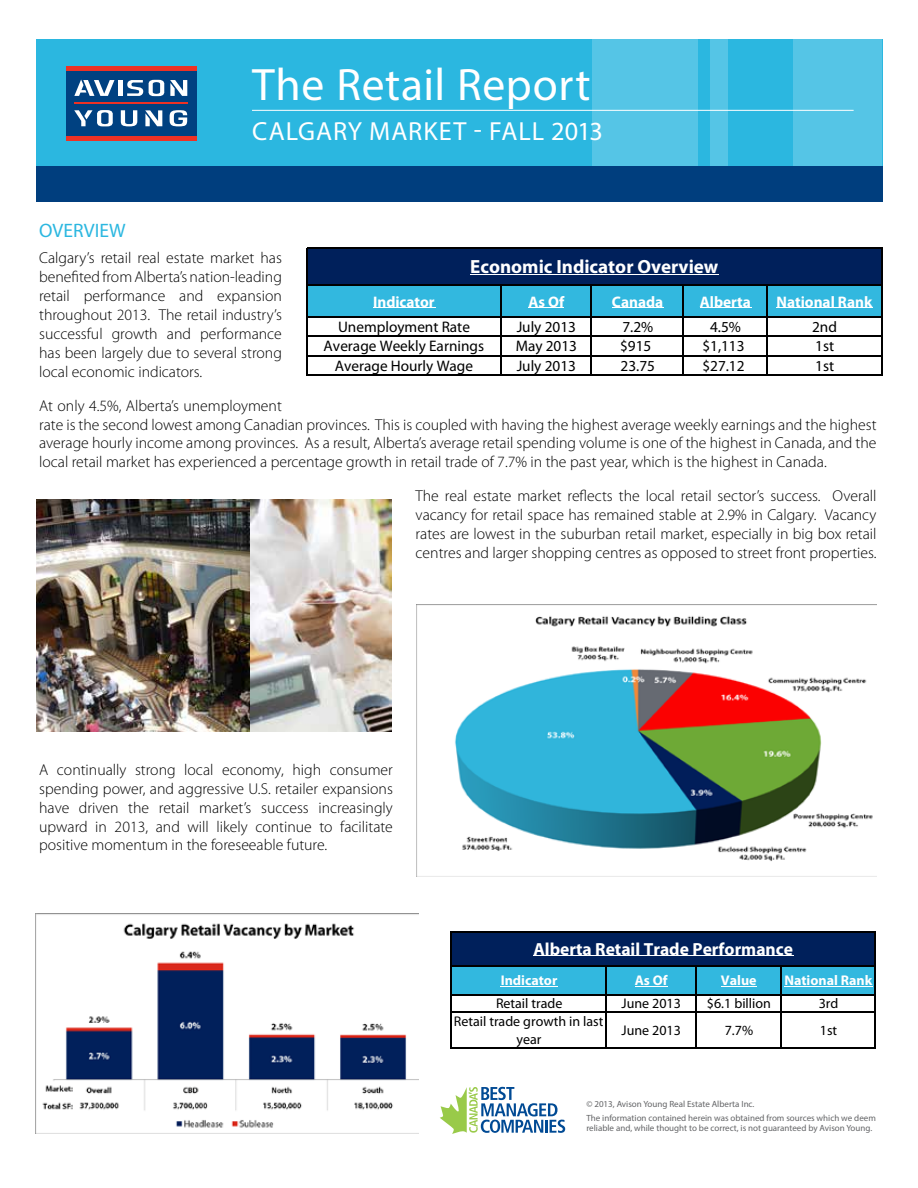
<style>
.page{position:relative;width:918px;height:1188px;background:#fff}
.page>*{position:absolute;margin:0;border:0;box-sizing:border-box;transform-origin:0 0}
.t1{font:45.6px "Myriad Pro";letter-spacing:.015em;color:#fff}
.t2{font:26.25px "Myriad Pro";letter-spacing:.03em;color:#fff}
.t3{font:19.5px "Myriad Pro";color:#2bb7e0}
.t4{font:700 19.05px "Myriad Pro";color:#fff}
.t5{font:700 17.55px "Myriad Pro";color:#fff}
.t6{font:300 15.75px/18.9px "Myriad Pro";color:#000;text-align:justify}
.t7{font:15.3px "Myriad Pro";color:#000}
.t8{font:700 15.3px "Myriad Pro";color:#fff}
.t9{font:14.1px/18px "Myriad Pro";color:#000;text-align:center}
.t10{font:700 14.1px "Myriad Pro";color:#fff}
.t11{font:9px/14.2px "Myriad Pro";color:#636466}
</style>
<div class="page">
<div style="left:36px;top:39px;width:846px;height:128px;background:#2bb7e0"></div>
<div style="left:711px;top:39px;width:17px;height:128px;background:#55c5e6"></div>
<div style="left:794px;top:39px;width:88px;height:128px;background:#55c5e6"></div>
<div style="left:592px;top:39px;width:105px;height:128px;background:#55c5e6"></div>
<div style="left:66px;top:70px;width:131px;height:66px;background:#004181"></div>
<hr style="left:118px;top:80px;width:4px;height:16px;background:#fff">
<svg style="left:127px;top:80px;width:60px;height:16px"></svg>
<svg style="left:145px;top:110px;width:17px;height:16px"></svg>
<svg style="left:74px;top:80px;width:40px;height:16px"></svg>
<svg style="left:74px;top:110px;width:39px;height:16px"></svg>
<svg style="left:121px;top:110px;width:16px;height:16px"></svg>
<svg style="left:170px;top:110px;width:17px;height:16px"></svg>
<hr style="left:66px;top:136px;width:131px;height:4px;background:#ee3124">
<hr style="left:66px;top:66px;width:131px;height:4px;background:#ee3124">
<hr style="left:74px;top:103px;width:113px;height:1px;background:#ee3124">
<hr style="left:252px;top:110px;width:602px;height:1px;background:#fff">
<div style="left:36px;top:166px;width:846px;height:36px;background:#003e7e"></div>
<div style="left:452px;top:932px;width:423px;height:34px;background:#00205b"></div>
<div style="left:452px;top:966px;width:423px;height:29px;background:#32b8df"></div>
<hr style="left:501px;top:986px;width:57px;height:1px;background:#fff">
<hr style="left:635px;top:986px;width:33px;height:1px;background:#fff">
<hr style="left:721px;top:986px;width:36px;height:1px;background:#fff">
<hr style="left:784px;top:986px;width:89px;height:1px;background:#fff">
<hr style="left:533px;top:956px;width:261px;height:1px;background:#fff">
<hr style="left:451px;top:931px;width:1px;height:118px;background:#000">
<hr style="left:874px;top:932px;width:1px;height:117px;background:#000">
<hr style="left:605px;top:966px;width:2px;height:83px;background:#000">
<hr style="left:695px;top:966px;width:1px;height:83px;background:#000">
<hr style="left:781px;top:966px;width:1px;height:83px;background:#000">
<hr style="left:452px;top:931px;width:423px;height:1px;background:#000">
<hr style="left:452px;top:965px;width:423px;height:1px;background:#000">
<hr style="left:452px;top:994px;width:423px;height:1px;background:#000">
<hr style="left:452px;top:1012px;width:423px;height:1px;background:#000">
<hr style="left:452px;top:1048px;width:423px;height:1px;background:#000">
<div style="left:307px;top:249px;width:575px;height:37px;background:#00205b"></div>
<div style="left:307px;top:285px;width:575px;height:32px;background:#32b8df"></div>
<hr style="left:373px;top:307px;width:62px;height:1px;background:#fff">
<hr style="left:528px;top:307px;width:36px;height:1px;background:#fff">
<hr style="left:612px;top:307px;width:52px;height:1px;background:#fff">
<hr style="left:700px;top:307px;width:51px;height:1px;background:#fff">
<hr style="left:777px;top:307px;width:96px;height:1px;background:#fff">
<hr style="left:470px;top:274px;width:249px;height:1px;background:#fff">
<hr style="left:306px;top:248px;width:1px;height:128px;background:#000">
<hr style="left:881px;top:249px;width:1px;height:127px;background:#000">
<hr style="left:500px;top:286px;width:1px;height:90px;background:#000">
<hr style="left:590px;top:286px;width:2px;height:90px;background:#000">
<hr style="left:683px;top:286px;width:1px;height:90px;background:#000">
<hr style="left:766px;top:286px;width:1px;height:90px;background:#000">
<hr style="left:307px;top:248px;width:575px;height:1px;background:#000">
<hr style="left:307px;top:285px;width:575px;height:1px;background:#000">
<hr style="left:307px;top:316px;width:575px;height:1px;background:#000">
<hr style="left:307px;top:336px;width:575px;height:1px;background:#000">
<hr style="left:307px;top:355px;width:575px;height:1px;background:#000">
<hr style="left:307px;top:374px;width:575px;height:2px;background:#000">
<img style="left:35px;top:913px;width:384px;height:221px">
<img style="left:417px;top:604px;width:460px;height:257px">
<img style="left:36px;top:499px;width:213px;height:232px">
<img style="left:251px;top:499px;width:141px;height:232px">
<svg style="left:440px;top:1087px;width:125px;height:47px"></svg>
<h1 class="t1" style="left:252px;top:57px;width:340px">The Retail Report</h1>
<h2 class="t2" style="left:252px;top:115px;width:352px">CALGARY MARKET - FALL 2013</h2>
<p class="t3" style="left:39px;top:218px;width:88px">OVERVIEW</p>
<p class="t6" style="left:39px;top:248px;width:244px">Calgary’s retail real estate market has benefited from Alberta’s nation-leading retail performance and expansion throughout 2013. The retail industry’s successful growth and performance has been largely due to several strong local economic indicators.</p>
<p class="t6" style="left:39px;top:396px;width:839px;text-align:left">At only 4.5%, Alberta’s unemployment<br>rate is the second lowest among Canadian provinces. This is coupled with having the highest average weekly earnings and the highest average hourly income among provinces. As a result, Alberta’s average retail spending volume is one of the highest in Canada, and the local retail market has experienced a percentage growth in retail trade of 7.7% in the past year, which is the highest in Canada.</p>
<p class="t6" style="left:416px;top:486px;width:462px">The real estate market reflects the local retail sector’s success. Overall vacancy for retail space has remained stable at 2.9% in Calgary. Vacancy rates are lowest in the suburban retail market, especially in big box retail centres and larger shopping centres as opposed to street front properties.</p>
<p class="t4" style="left:470px;top:256px;width:250px">Economic Indicator Overview</p>
<p class="t8" style="left:373px;top:292px;width:63px">Indicator</p>
<p class="t8" style="left:528px;top:292px;width:37px">As Of</p>
<p class="t8" style="left:612px;top:292px;width:53px">Canada</p>
<p class="t8" style="left:700px;top:292px;width:52px">Alberta</p>
<p class="t8" style="left:777px;top:292px;width:97px">National Rank</p>
<p class="t7" style="left:338px;top:321px;width:133px">Unemployment Rate</p>
<p class="t7" style="left:517px;top:321px;width:61px">July 2013</p>
<p class="t7" style="left:622px;top:321px;width:32px">7.2%</p>
<p class="t7" style="left:710px;top:321px;width:32px">4.5%</p>
<p class="t7" style="left:812px;top:321px;width:26px">2nd</p>
<p class="t7" style="left:324px;top:340px;width:162px">Average Weekly Earnings</p>
<p class="t7" style="left:516px;top:340px;width:63px">May 2013</p>
<p class="t7" style="left:620px;top:340px;width:33px">$915</p>
<p class="t7" style="left:702px;top:340px;width:44px">$1,113</p>
<p class="t7" style="left:815px;top:340px;width:20px">1st</p>
<p class="t7" style="left:335px;top:359px;width:140px">Average Hourly Wage</p>
<p class="t7" style="left:517px;top:359px;width:61px">July 2013</p>
<p class="t7" style="left:621px;top:359px;width:36px">23.75</p>
<p class="t7" style="left:702px;top:359px;width:44px">$27.12</p>
<p class="t7" style="left:815px;top:359px;width:20px">1st</p>
<p class="t6" style="left:39px;top:760px;width:355px">A continually strong local economy, high consumer spending power, and aggressive U.S. retailer expansions have driven the retail market’s success increasingly upward in 2013, and will likely continue to facilitate positive momentum in the foreseeable future.</p>
<p class="t5" style="left:533px;top:938px;width:261px">Alberta Retail Trade Performance</p>
<p class="t10" style="left:501px;top:972px;width:58px">Indicator</p>
<p class="t10" style="left:635px;top:972px;width:34px">As Of</p>
<p class="t10" style="left:721px;top:972px;width:37px">Value</p>
<p class="t10" style="left:784px;top:972px;width:89px">National Rank</p>
<p class="t9" style="left:496px;top:996px;width:68px">Retail trade</p>
<p class="t9" style="left:622px;top:996px;width:61px">June 2013</p>
<p class="t9" style="left:707px;top:996px;width:66px">$6.1 billion</p>
<p class="t9" style="left:819px;top:996px;width:21px">3rd</p>
<p class="t9" style="left:454px;top:1014px;width:151px">Retail trade growth in last year</p>
<p class="t9" style="left:622px;top:1023px;width:61px">June 2013</p>
<p class="t9" style="left:725px;top:1023px;width:30px">7.7%</p>
<p class="t9" style="left:820px;top:1023px;width:19px">1st</p>
<p class="t11" style="left:586px;top:1097px;width:291px">© 2013, Avison Young Real Estate Alberta Inc.<br>The information contained herein was obtained from sources which we deem</p>
<p class="t11" style="left:586px;top:1121px;width:287px">reliable and, while thought to be correct, is not guaranteed by Avison Young.</p>
</div>
